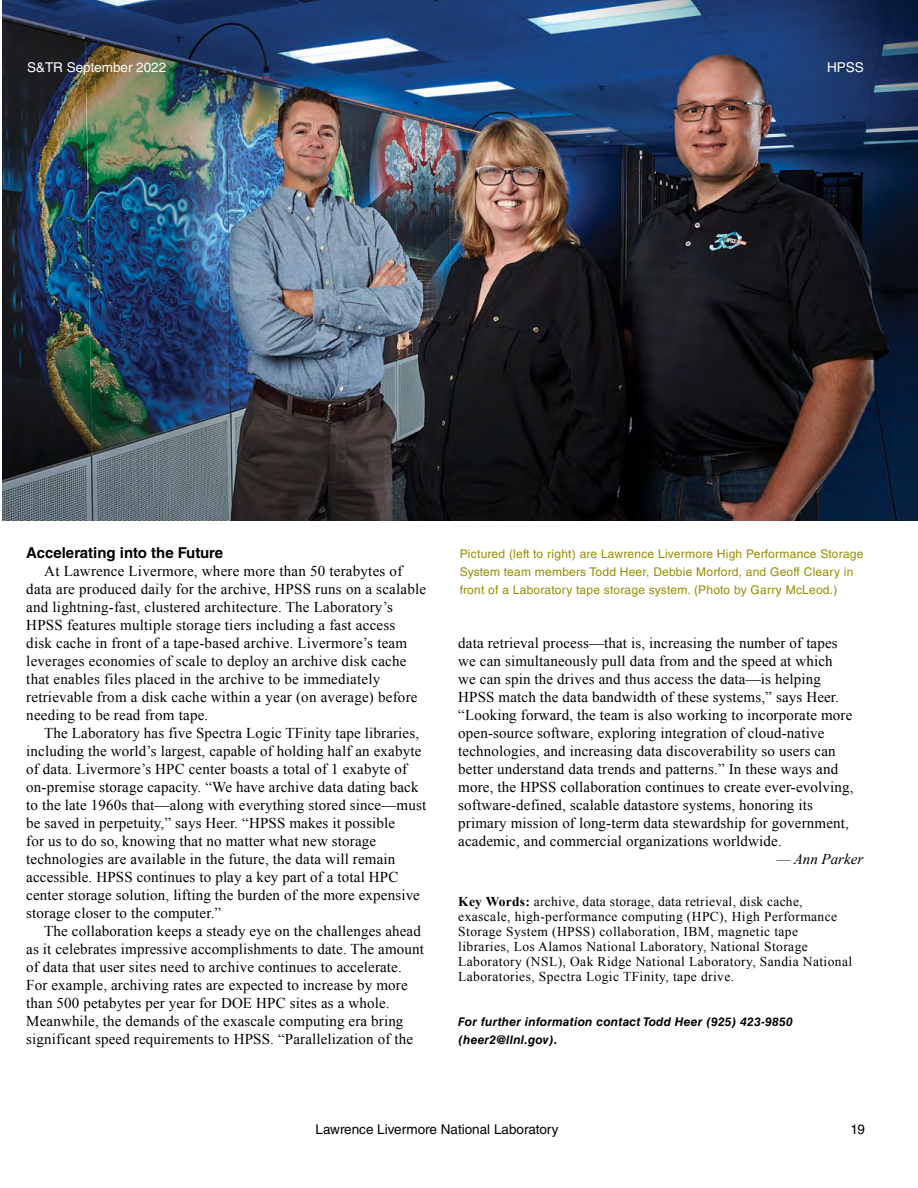
<style>
.page{position:relative;width:918px;height:1188px;background:#fff}
.page>*{position:absolute;margin:0;border:0;box-sizing:border-box;transform-origin:0 0}
.t1{font:15px/18px "Times New Roman";letter-spacing:.01em;color:#000}
.t2{font:700 15px "Helvetica LT Std";color:#000}
.t3{font:italic 15px "Times New Roman";color:#000}
.t4{font:13.5px/15px "Times New Roman";letter-spacing:.03em;color:#000}
.t5{font:13.5px "Helvetica LT Std";color:#000}
.t6{font:13.5px "Helvetica LT Std";color:#fff}
.t7{font:12px/18px "Helvetica LT Std";letter-spacing:.02em;color:#968d00}
.t8{font:italic 700 12px/18px "Helvetica LT Std";letter-spacing:.02em;color:#000}
.s1{font-weight:700}
</style>
<div class="page">
<img style="left:2px;top:0;width:916px;height:520px">
<p class="t6" style="left:27px;top:60px;width:141px">S&amp;TR September 2022</p>
<p class="t6" style="left:827px;top:60px;width:38px">HPSS</p>
<p class="t2" style="left:26px;top:544px;width:198px">Accelerating into the Future</p>
<p class="t1" style="left:26px;top:562px;width:401px;text-indent:18px">At Lawrence Livermore, where more than 50 terabytes of data are produced daily for the archive, HPSS runs on a scalable and lightning-fast, clustered architecture. The Laboratory’s HPSS features multiple storage tiers including a fast access<br>disk cache in front of a tape-based archive. Livermore’s team leverages economies of scale to deploy an archive disk cache that enables files placed in the archive to be immediately retrievable from a disk cache within a year (on average) before needing to be read from tape.</p>
<p class="t1" style="left:26px;top:724px;width:401px;text-indent:18px">The Laboratory has five Spectra Logic TFinity tape libraries, including the world’s largest, capable of holding half an exabyte of data. Livermore’s HPC center boasts a total of 1 exabyte of on-premise storage capacity. “We have archive data dating back to the late 1960s that—along with everything stored since—must be saved in perpetuity,” says Heer. “HPSS makes it possible<br>for us to do so, knowing that no matter what new storage technologies are available in the future, the data will remain accessible. HPSS continues to play a key part of a total HPC center storage solution, lifting the burden of the more expensive storage closer to the computer.”</p>
<p class="t1" style="left:26px;top:922px;width:399px;text-indent:18px">The collaboration keeps a steady eye on the challenges ahead as it celebrates impressive accomplishments to date. The amount of data that user sites need to archive continues to accelerate.<br>For example, archiving rates are expected to increase by more than 500 petabytes per year for DOE HPC sites as a whole.<br>Meanwhile, the demands of the exascale computing era bring significant speed requirements to HPSS. “Parallelization of the</p>
<p class="t7" style="left:460px;top:545px;width:405px">Pictured (left to right) are Lawrence Livermore High Performance Storage<br>System team members Todd Heer, Debbie Morford, and Geoff Cleary in front of a Laboratory tape storage system. (Photo by Garry McLeod.)</p>
<p class="t1" style="left:458px;top:634px;width:397px">data retrieval process—that is, increasing the number of tapes we can simultaneously pull data from and the speed at which we can spin the drives and thus access the data—is helping HPSS match the data bandwidth of these systems,” says Heer. “Looking forward, the team is also working to incorporate more open-source software, exploring integration of cloud-native technologies, and increasing data discoverability so users can better understand data trends and patterns.” In these ways and more, the HPSS collaboration continues to create ever-evolving, software-defined, scalable datastore systems, honoring its primary mission of long-term data stewardship for government, academic, and commercial organizations worldwide.</p>
<p class="t3" style="left:777px;top:849px;width:88px">— Ann Parker</p>
<p class="t4" style="left:458px;top:894px;width:395px"><span class="s1">Key Words:</span> archive, data storage, data retrieval, disk cache, exascale, high-performance computing (HPC), High Performance Storage System (HPSS) collaboration, IBM, magnetic tape libraries, Los Alamos National Laboratory, National Storage Laboratory (NSL), Oak Ridge National Laboratory, Sandia National Laboratories, Spectra Logic TFinity, tape drive.</p>
<p class="t8" style="left:458px;top:1013px;width:336px">For further information contact Todd Heer (925) 423-9850 (heer2@llnl.gov).</p>
<p class="t5" style="left:316px;top:1121px;width:245px">Lawrence Livermore National Laboratory</p>
<p class="t5" style="left:850px;top:1121px;width:16px">19</p>
</div>
